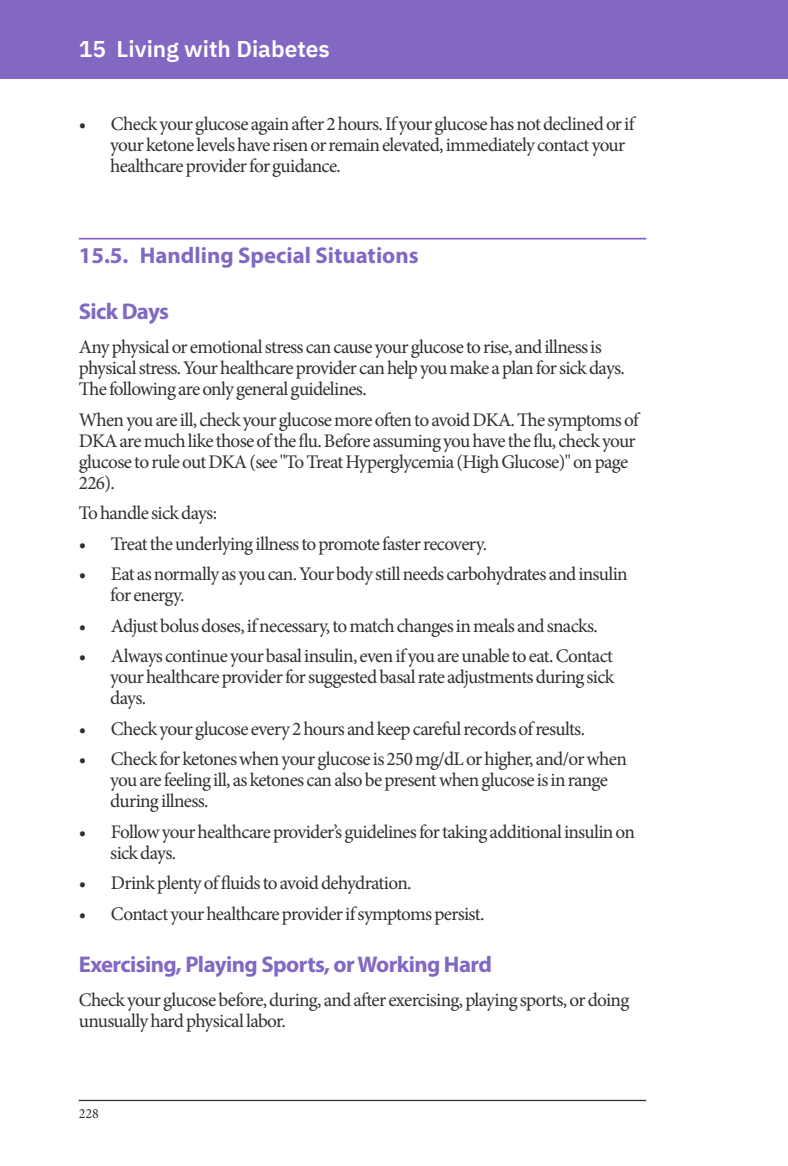
<style>
.page{position:relative;width:788px;height:1166px;background:#fff}
.page>*{position:absolute;margin:0;border:0;box-sizing:border-box;transform-origin:0 0}
.Head2{font:700 22.75px "Myriad Pro";letter-spacing:-.025em;color:#8268c3}
.Head2-2{font:700 22.75px "Myriad Pro";color:#8268c3}
.t1{font:600 22.75px "IBM Plex Sans";color:#fff}
.BodyText{font:19.25px/21px "Minion Pro";letter-spacing:-.04em;color:#312f30}
.t2{font:14px "Minion Pro";color:#312f30}
</style>
<div class="page">
<div style="left:0;top:0;width:788px;height:79px;background:#8268c3"></div>
<hr style="left:79px;top:1099px;width:567px;height:2px;background:#312f30">
<hr style="left:79px;top:238px;width:567px;height:1px;background:#8268c3">
<p class="t1" style="left:79px;top:31px;width:252px">15 Living with Diabetes</p>
<p class="BodyText" style="left:110px;top:113px;width:525px;text-indent:-32px">• Check your glucose again after 2 hours. If your glucose has not declined or if your ketone levels have risen or remain elevated, immediately contact your healthcare provider for guidance.</p>
<p class="Head2-2" style="left:79px;top:241px;width:341px">15.5. Handling Special Situations</p>
<p class="Head2" style="left:79px;top:297px;width:92px">Sick Days</p>
<p class="BodyText" style="left:79px;top:337px;width:547px">Any physical or emotional stress can cause your glucose to rise, and illness is physical stress. Your healthcare provider can help you make a plan for sick days.<br>The following are only general guidelines.</p>
<p class="BodyText" style="left:79px;top:409px;width:561px">When you are ill, check your glucose more often to avoid DKA. The symptoms of DKA are much like those of the flu. Before assuming you have the flu, check your glucose to rule out DKA (see "To Treat Hyperglycemia (High Glucose)" on page 226).</p>
<p class="BodyText" style="left:79px;top:503px;width:140px">To handle sick days:</p>
<p class="BodyText" style="left:79px;top:533px;width:410px">• Treat the underlying illness to promote faster recovery.</p>
<p class="BodyText" style="left:110px;top:564px;width:519px;text-indent:-32px">• Eat as normally as you can. Your body still needs carbohydrates and insulin for energy.</p>
<p class="BodyText" style="left:79px;top:615px;width:520px">• Adjust bolus doses, if necessary, to match changes in meals and snacks.</p>
<p class="BodyText" style="left:110px;top:645px;width:505px;text-align:justify;text-indent:-32px">• Always continue your basal insulin, even if you are unable to eat. Contact your healthcare provider for suggested basal rate adjustments during sick days.</p>
<p class="BodyText" style="left:79px;top:718px;width:507px">• Check your glucose every 2 hours and keep careful records of results.</p>
<p class="BodyText" style="left:110px;top:748px;width:518px;text-indent:-32px">• Check for ketones when your glucose is 250 mg/dL or higher, and/or when you are feeling ill, as ketones can also be present when glucose is in range during illness.</p>
<p class="BodyText" style="left:110px;top:821px;width:526px;text-indent:-32px">• Follow your healthcare provider’s guidelines for taking additional insulin on sick days.</p>
<p class="BodyText" style="left:79px;top:872px;width:334px">• Drink plenty of fluids to avoid dehydration.</p>
<p class="BodyText" style="left:79px;top:903px;width:407px">• Contact your healthcare provider if symptoms persist.</p>
<p class="Head2" style="left:79px;top:949px;width:414px">Exercising, Playing Sports, or Working Hard</p>
<p class="BodyText" style="left:79px;top:989px;width:552px">Check your glucose before, during, and after exercising, playing sports, or doing unusually hard physical labor.</p>
<p class="t2" style="left:79px;top:1104px;width:22px">228</p>
</div>
